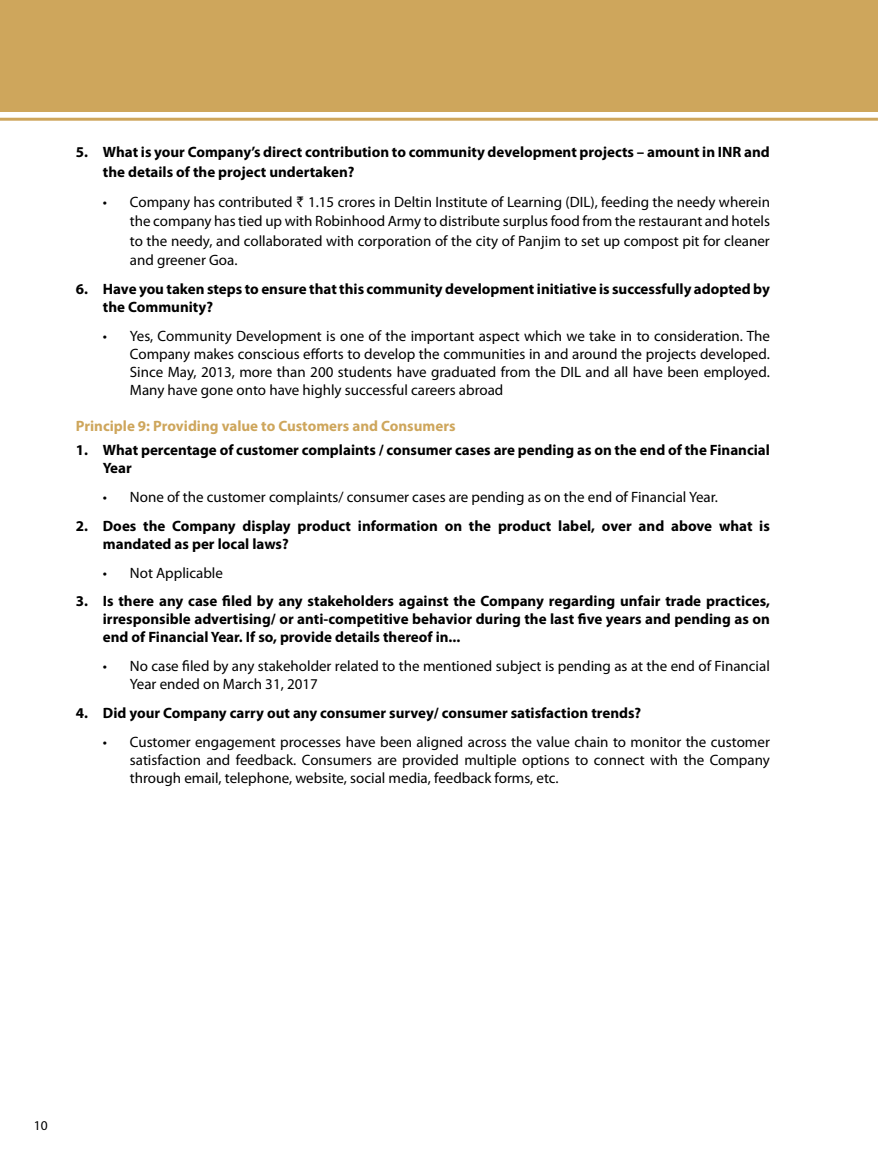
<style>
.page{position:relative;width:878px;height:1161px;background:#fff}
.page>*{position:absolute;margin:0;border:0;box-sizing:border-box;transform-origin:0 0}
.t1{font:15px/18px "Myriad Pro";color:#000;text-align:justify}
.t2{font:700 15px/18px "Myriad Pro";color:#000}
.t3{font:700 15px "Myriad Pro";color:#cea65c}
.t4{font:13.5px "Myriad Pro";color:#000}
.s1{font-family:"Rupee"}
</style>
<div class="page">
<svg style="left:0;top:118px;width:877px;height:3px;background:#d2ae6b"></svg>
<div style="left:0;top:0;width:878px;height:112px;background:#cea65c"></div>
<p class="t2" style="left:103px;top:142px;width:668px;line-height:19.5px;text-indent:-27px">5. What is your Company’s direct contribution to community development projects – amount in INR and the details of the project undertaken?</p>
<p class="t1" style="left:130px;top:192px;width:641px;line-height:19.5px;text-indent:-27px">• Company has contributed <span class="s1">`</span> 1.15 crores in Deltin Institute of Learning (DIL), feeding the needy wherein the company has tied up with Robinhood Army to distribute surplus food from the restaurant and hotels to the needy, and collaborated with corporation of the city of Panjim to set up compost pit for cleaner and greener Goa.</p>
<p class="t2" style="left:103px;top:280px;width:668px;text-indent:-27px">6. Have you taken steps to ensure that this community development initiative is successfully adopted by the Community?</p>
<p class="t1" style="left:130px;top:327px;width:641px;text-indent:-27px">• Yes, Community Development is one of the important aspect which we take in to consideration. The Company makes conscious efforts to develop the communities in and around the projects developed.<br>Since May, 2013, more than 200 students have graduated from the DIL and all have been employed.<br>Many have gone onto have highly successful careers abroad</p>
<p class="t3" style="left:76px;top:416px;width:381px">Principle 9: Providing value to Customers and Consumers</p>
<p class="t2" style="left:103px;top:441px;width:668px;text-indent:-27px">1. What percentage of customer complaints / consumer cases are pending as on the end of the Financial<br>Year</p>
<p class="t1" style="left:103px;top:488px;width:616px">• None of the customer complaints/ consumer cases are pending as on the end of Financial Year.</p>
<p class="t2" style="left:103px;top:516px;width:668px;text-indent:-27px">2. Does the Company display product information on the product label, over and above what is mandated as per local laws?</p>
<p class="t1" style="left:103px;top:563px;width:122px">• Not Applicable</p>
<p class="t2" style="left:103px;top:592px;width:668px;text-align:justify;text-indent:-27px">3. Is there any case filed by any stakeholders against the Company regarding unfair trade practices, irresponsible advertising/ or anti-competitive behavior during the last five years and pending as on end of Financial Year. If so, provide details thereof in...</p>
<p class="t1" style="left:130px;top:657px;width:641px;text-indent:-27px">• No case filed by any stakeholder related to the mentioned subject is pending as at the end of Financial<br>Year ended on March 31, 2017</p>
<p class="t2" style="left:76px;top:704px;width:567px">4. Did your Company carry out any consumer survey/ consumer satisfaction trends?</p>
<p class="t1" style="left:130px;top:733px;width:641px;text-indent:-27px">• Customer engagement processes have been aligned across the value chain to monitor the customer satisfaction and feedback. Consumers are provided multiple options to connect with the Company through email, telephone, website, social media, feedback forms, etc.</p>
<p class="t4" style="left:34px;top:1117px;width:15px">10</p>
</div>
